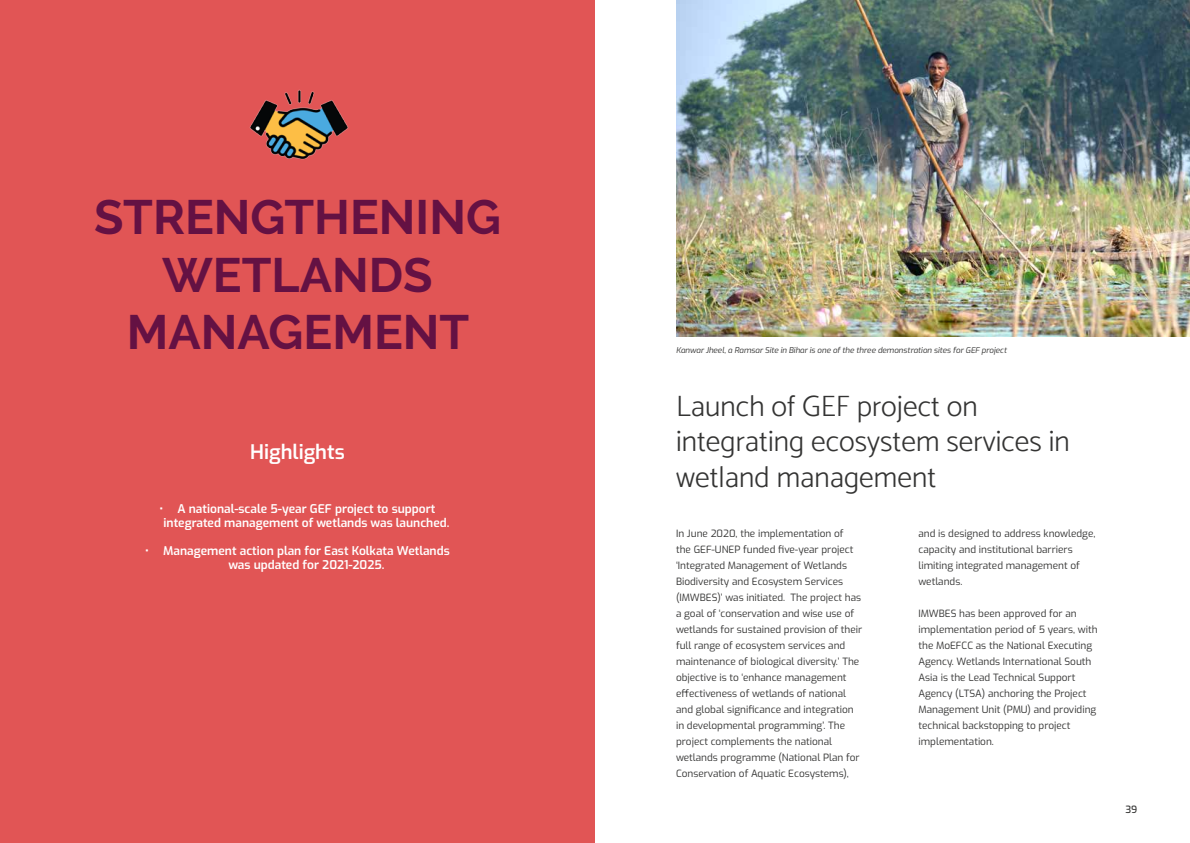
<style>
.page{position:relative;width:1190px;height:843px;background:#fff}
.page>*{position:absolute;margin:0;border:0;box-sizing:border-box;transform-origin:0 0}
.t1{font:700 48.1px "Raleway";color:#641143}
.t2{font:300 29.6px/35.6px "Catamaran";color:#343433}
.t3{font:600 20px "Exo";color:#fff}
.t4{font:600 12px/14px "Exo";color:#fff}
.t5{font:10px/16px "Exo";color:#343433}
.t6{font:500 10px "Exo";color:#343433}
.t7{font:italic 8px "Exo";color:#343433}
</style>
<div class="page">
<div style="left:0;top:0;width:595px;height:842px;background:#e15555"></div>
<img style="left:249px;top:89px;width:100px;height:71px">
<img style="left:676px;top:0;width:513px;height:336px">
<h1 class="t1" style="left:94px;top:189px;width:33px">STRENGT</h1>
<h1 class="t1" style="left:314px;top:189px;width:66px">HENING</h1>
<h1 class="t1" style="left:162px;top:247px;width:83px">WETLANDS</h1>
<h1 class="t1" style="left:127px;top:305px;width:35px">MANAGEMENT</h1>
<h3 class="t3" style="left:250px;top:437px;width:96px">Highlights</h3>
<p class="t4" style="left:163px;top:501px;width:287px;text-indent:-4px">• A national-scale 5-year GEF project to support integrated management of wetlands was launched.</p>
<p class="t4" style="left:228px;top:543px;width:223px;text-indent:-83px">• Management action plan for East Kolkata Wetlands was updated for 2021-2025.</p>
<p class="t7" style="left:676px;top:344px;width:332px">Kanwar Jheel, a Ramsar Site in Bihar is one of the three demonstration sites for GEF project</p>
<h2 class="t2" style="left:676px;top:387px;width:395px">Launch of GEF project on integrating ecosystem services in wetland management</h2>
<p class="t5" style="left:676px;top:524px;width:188px">In June 2020, the implementation of<br>the GEF-UNEP funded five-year project ‘Integrated Management of Wetlands Biodiversity and Ecosystem Services (IMWBES)’ was initiated. The project has a goal of ‘conservation and wise use of wetlands for sustained provision of their full range of ecosystem services and maintenance of biological diversity.’ The objective is to ‘enhance management effectiveness of wetlands of national and global significance and integration in developmental programming’. The project complements the national wetlands programme (National Plan for Conservation of Aquatic Ecosystems),</p>
<p class="t5" style="left:918px;top:524px;width:178px">and is designed to address knowledge, capacity and institutional barriers limiting integrated management of wetlands.</p>
<p class="t5" style="left:918px;top:604px;width:181px">IMWBES has been approved for an implementation period of 5 years, with the MoEFCC as the National Executing Agency. Wetlands International South Asia is the Lead Technical Support Agency (LTSA) anchoring the Project Management Unit (PMU) and providing technical backstopping to project implementation.</p>
<p class="t6" style="left:1125px;top:802px;width:14px">39</p>
</div>
